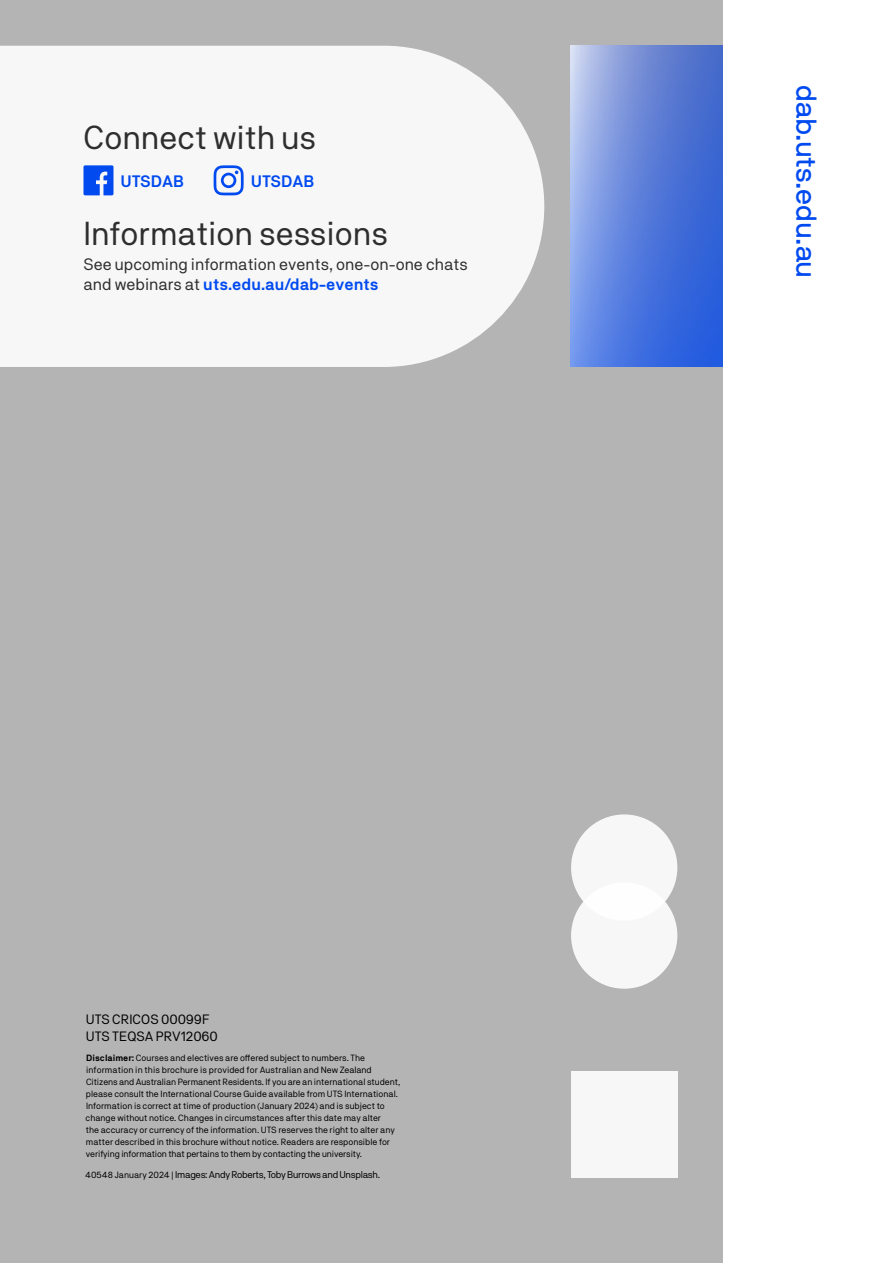
<style>
.page{position:relative;width:893px;height:1263px;background:#fff}
.page>*{position:absolute;margin:0;border:0;box-sizing:border-box;transform-origin:0 0}
.t1{font:33px "NB Akademie";color:#2e2e2e}
.t2{font:28.5px "NB International Pro";letter-spacing:-.01em;color:#004af0}
.t3{font:16.5px/19.8px "NB Akademie";color:#2e2e2e}
.t4{font:600 16.5px "NB Akademie";letter-spacing:-.005em;color:#004af0}
.t5{font:13.5px/16.5px "NB Akademie";letter-spacing:-.005em;color:#000}
.t6{font:9.75px "NB Akademie";letter-spacing:-.03em;color:#000}
.t7{font:9px/12px "NB Akademie";color:#000}
.s1{font-weight:600;color:#004af0}
.s2{font-weight:700}
.s3{font-size:9px}
</style>
<div class="page">
<div style="left:0;top:0;width:723px;height:1263px;background:#b4b4b4"></div>
<svg style="left:571px;top:46px;width:152px;height:321px"></svg>
<div style="left:0;top:46px;width:544px;height:321px;background:#f7f7f7"></div>
<div style="left:571px;top:814px;width:106px;height:107px;background:#f7f7f7;border-radius:50%"></div>
<div style="left:571px;top:882px;width:106px;height:107px;background:#f7f7f7;border-radius:50%"></div>
<div style="left:571px;top:1071px;width:107px;height:107px;background:#f7f7f7"></div>
<svg style="left:214px;top:165px;width:30px;height:30px"></svg>
<svg style="left:83px;top:165px;width:31px;height:30px"></svg>
<h1 class="t1" style="left:83px;top:118px;width:234px">Connect with us</h1>
<h3 class="t4" style="left:120px;top:171px;width:65px">UTSDAB</h3>
<h3 class="t4" style="left:251px;top:171px;width:65px">UTSDAB</h3>
<h1 class="t1" style="left:83px;top:213px;width:306px">Information sessions</h1>
<h3 class="t3" style="left:83px;top:254px;width:386px">See upcoming information events, one-on-one chats and webinars at <span class="s1">uts.edu.au/dab-events</span></h3>
<h3 class="t5" style="left:86px;top:1011px;width:134px">UTS CRICOS 00099F<br>UTS TEQSA PRV12060</h3>
<p class="t7" style="left:86px;top:1052px;width:316px"><span class="s2">Disclaimer:</span> Courses and electives are offered subject to numbers. The information in this brochure is provided for Australian and New Zealand Citizens and Australian Permanent Residents. If you are an international student, please consult the International Course Guide available from UTS International.<br>Information is correct at time of production (January 2024) and is subject to change without notice. Changes in circumstances after this date may alter<br>the accuracy or currency of the information. UTS reserves the right to alter any matter described in this brochure without notice. Readers are responsible for verifying information that pertains to them by contacting the university.</p>
<p class="t6" style="left:85px;top:1169px;width:296px"><span class="s3">40548 January 2024 |</span> Images: Andy Roberts, Toby Burrows and Unsplash.</p>
<h2 class="t2" style="left:823px;top:85px;width:195px;rotate:90deg">dab.uts.edu.au</h2>
</div>
